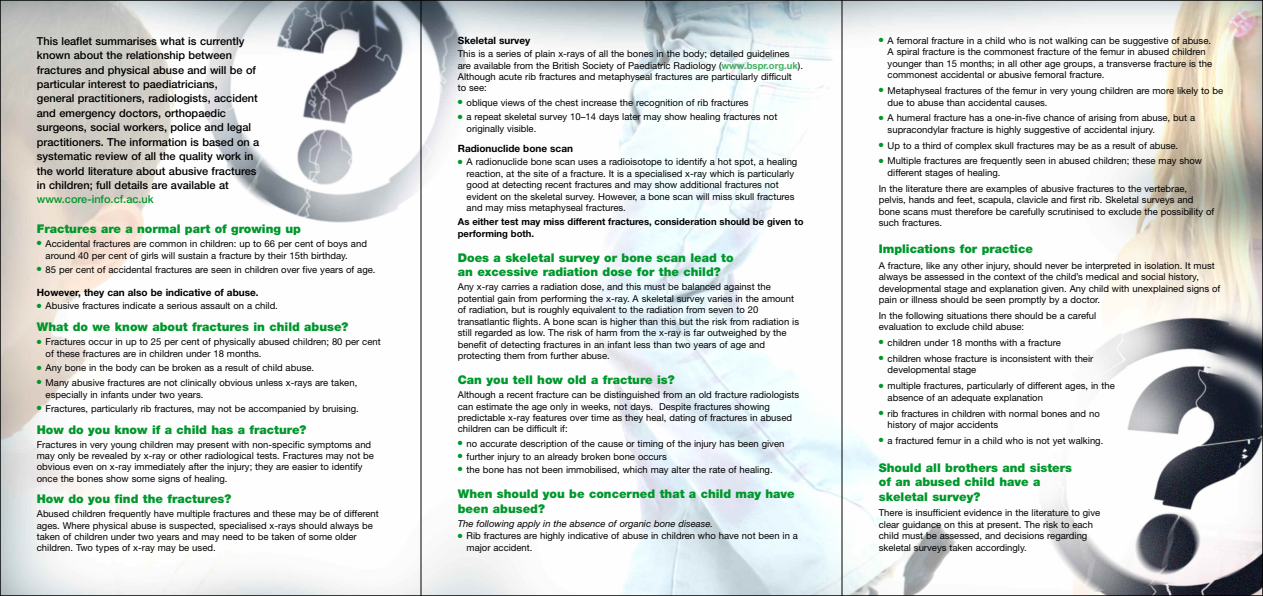
<style>
.page{position:relative;width:1263px;height:596px;background:#fff}
.page>*{position:absolute;margin:0;border:0;box-sizing:border-box;transform-origin:0 0}
.t1{font:900 12px/14.4px "Helvetica Neue";color:#00972b}
.t2{font:500 11px/14.4px "Helvetica Neue";color:#000}
.t3{font:500 11px "Helvetica Neue";color:#00972b}
.t4{font:700 10px "Helvetica Neue";color:#000}
.t5{font:9.5px/11.4px "Helvetica Neue";color:#000}
.t6{font:700 9.5px/11.4px "Helvetica Neue";color:#000}
.t7{font:italic 9.5px "Helvetica Neue";color:#000}
.s1{font-weight:700;color:#40b160}
</style>
<div class="page">
<img style="left:2px;top:2px;width:1259px;height:591px">
<hr style="left:421px;top:0;width:1px;height:595px;background:#000">
<hr style="left:842px;top:0;width:1px;height:595px;background:#000">
<p class="t2" style="left:37px;top:35px;width:224px">This leaflet summarises what is currently known about the relationship between fractures and physical abuse and will be of particular interest to paediatricians,<br>general practitioners, radiologists, accident and emergency doctors, orthopaedic surgeons, social workers, police and legal practitioners. The information is based on a systematic review of all the quality work in the world literature about abusive fractures in children; full details are available at</p>
<p class="t3" style="left:37px;top:195px;width:118px">www.core-info.cf.ac.uk</p>
<p class="t1" style="left:37px;top:222px;width:266px">Fractures are a normal part of growing up</p>
<p class="t5" style="left:46px;top:238px;width:323px;line-height:11.7px;text-indent:-9px"><sup>●</sup> Accidental fractures are common in children: up to 66 per cent of boys and around 40 per cent of girls will sustain a fracture by their 15th birthday.</p>
<p class="t5" style="left:37px;top:264px;width:340px"><sup>●</sup> 85 per cent of accidental fractures are seen in children over five years of age.</p>
<p class="t4" style="left:37px;top:289px;width:223px">However, they can also be indicative of abuse.</p>
<p class="t5" style="left:37px;top:301px;width:243px"><sup>●</sup> Abusive fractures indicate a serious assault on a child.</p>
<p class="t1" style="left:37px;top:321px;width:313px">What do we know about fractures in child abuse?</p>
<p class="t5" style="left:46px;top:337px;width:337px;line-height:11.7px;text-indent:-9px"><sup>●</sup> Fractures occur in up to 25 per cent of physically abused children; 80 per cent of these fractures are in children under 18 months.</p>
<p class="t5" style="left:37px;top:363px;width:279px"><sup>●</sup> Any bone in the body can be broken as a result of child abuse.</p>
<p class="t5" style="left:46px;top:377px;width:313px;line-height:11.7px;text-indent:-9px"><sup>●</sup> Many abusive fractures are not clinically obvious unless x-rays are taken, especially in infants under two years.</p>
<p class="t5" style="left:37px;top:403px;width:323px"><sup>●</sup> Fractures, particularly rib fractures, may not be accompanied by bruising.</p>
<p class="t1" style="left:37px;top:423px;width:271px">How do you know if a child has a fracture?</p>
<p class="t5" style="left:37px;top:439px;width:339px">Fractures in very young children may present with non-specific symptoms and may only be revealed by x-ray or other radiological tests. Fractures may not be obvious even on x-ray immediately after the injury; they are easier to identify once the bones show some signs of healing.</p>
<p class="t1" style="left:37px;top:492px;width:196px">How do you find the fractures?</p>
<p class="t5" style="left:37px;top:508px;width:343px">Abused children frequently have multiple fractures and these may be of different ages. Where physical abuse is suspected, specialised x-rays should always be taken of children under two years and may need to be taken of some older children. Two types of x-ray may be used.</p>
<p class="t4" style="left:458px;top:37px;width:74px">Skeletal survey</p>
<p class="t5" style="left:458px;top:49px;width:347px">This is a series of plain x-rays of all the bones in the body; detailed guidelines are available from the British Society of Paediatric Radiology (<span class="s1">www.bspr.org.uk</span>).<br>Although acute rib fractures and metaphyseal fractures are particularly difficult<br>to see:</p>
<p class="t5" style="left:458px;top:97px;width:292px"><sup>●</sup> oblique views of the chest increase the recognition of rib fractures</p>
<p class="t5" style="left:467px;top:112px;width:312px;line-height:11.7px;text-indent:-9px"><sup>●</sup> a repeat skeletal survey 10–14 days later may show healing fractures not originally visible.</p>
<p class="t4" style="left:458px;top:145px;width:117px">Radionuclide bone scan</p>
<p class="t5" style="left:467px;top:157px;width:332px;text-indent:-9px"><sup>●</sup> A radionuclide bone scan uses a radioisotope to identify a hot spot, a healing reaction, at the site of a fracture. It is a specialised x-ray which is particularly good at detecting recent fractures and may show additional fractures not evident on the skeletal survey. However, a bone scan will miss skull fractures and may miss metaphyseal fractures.</p>
<p class="t6" style="left:458px;top:217px;width:347px">As either test may miss different fractures, consideration should be given to performing both.</p>
<p class="t1" style="left:458px;top:251px;width:277px">Does a skeletal survey or bone scan lead to an excessive radiation dose for the child?</p>
<p class="t5" style="left:458px;top:282px;width:343px">Any x-ray carries a radiation dose, and this must be balanced against the potential gain from performing the x-ray. A skeletal survey varies in the amount of radiation, but is roughly equivalent to the radiation from seven to 20 transatlantic flights. A bone scan is higher than this but the risk from radiation is still regarded as low. The risk of harm from the x-ray is far outweighed by the benefit of detecting fractures in an infant less than two years of age and protecting them from further abuse.</p>
<p class="t1" style="left:458px;top:373px;width:218px">Can you tell how old a fracture is?</p>
<p class="t5" style="left:458px;top:389px;width:343px">Although a recent fracture can be distinguished from an old fracture radiologists can estimate the age only in weeks, not days. Despite fractures showing predictable x-ray features over time as they heal, dating of fractures in abused children can be difficult if:</p>
<p class="t5" style="left:458px;top:438px;width:328px"><sup>●</sup> no accurate description of the cause or timing of the injury has been given</p>
<p class="t5" style="left:458px;top:451px;width:210px"><sup>●</sup> further injury to an already broken bone occurs</p>
<p class="t5" style="left:458px;top:464px;width:316px"><sup>●</sup> the bone has not been immobilised, which may alter the rate of healing.</p>
<p class="t1" style="left:458px;top:487px;width:338px">When should you be concerned that a child may have been abused?</p>
<p class="t7" style="left:458px;top:519px;width:257px">The following apply in the absence of organic bone disease.</p>
<p class="t5" style="left:467px;top:530px;width:333px;line-height:11.7px;text-indent:-9px"><sup>●</sup> Rib fractures are highly indicative of abuse in children who have not been in a major accident.</p>
<p class="t5" style="left:888px;top:35px;width:326px;text-indent:-9px"><sup>●</sup> A femoral fracture in a child who is not walking can be suggestive of abuse.<br>A spiral fracture is the commonest fracture of the femur in abused children younger than 15 months; in all other age groups, a transverse fracture is the commonest accidental or abusive femoral fracture.</p>
<p class="t5" style="left:888px;top:85px;width:337px;line-height:11.7px;text-indent:-9px"><sup>●</sup> Metaphyseal fractures of the femur in very young children are more likely to be due to abuse than accidental causes.</p>
<p class="t5" style="left:888px;top:113px;width:309px;line-height:11.7px;text-indent:-9px"><sup>●</sup> A humeral fracture has a one-in-five chance of arising from abuse, but a supracondylar fracture is highly suggestive of accidental injury.</p>
<p class="t5" style="left:879px;top:140px;width:301px"><sup>●</sup> Up to a third of complex skull fractures may be as a result of abuse.</p>
<p class="t5" style="left:888px;top:156px;width:316px;line-height:11.7px;text-indent:-9px"><sup>●</sup> Multiple fractures are frequently seen in abused children; these may show different stages of healing.</p>
<p class="t5" style="left:879px;top:183px;width:337px">In the literature there are examples of abusive fractures to the vertebrae, pelvis, hands and feet, scapula, clavicle and first rib. Skeletal surveys and bone scans must therefore be carefully scrutinised to exclude the possibility of such fractures.</p>
<p class="t1" style="left:879px;top:243px;width:156px">Implications for practice</p>
<p class="t5" style="left:879px;top:260px;width:343px">A fracture, like any other injury, should never be interpreted in isolation. It must always be assessed in the context of the child’s medical and social history, developmental stage and explanation given. Any child with unexplained signs of pain or illness should be seen promptly by a doctor.</p>
<p class="t5" style="left:879px;top:310px;width:219px">In the following situations there should be a careful evaluation to exclude child abuse:</p>
<p class="t5" style="left:879px;top:337px;width:183px"><sup>●</sup> children under 18 months with a fracture</p>
<p class="t5" style="left:888px;top:353px;width:207px;line-height:11.7px;text-indent:-9px"><sup>●</sup> children whose fracture is inconsistent with their developmental stage</p>
<p class="t5" style="left:888px;top:380px;width:229px;line-height:11.7px;text-indent:-9px"><sup>●</sup> multiple fractures, particularly of different ages, in the absence of an adequate explanation</p>
<p class="t5" style="left:888px;top:408px;width:214px;line-height:11.7px;text-indent:-9px"><sup>●</sup> rib fractures in children with normal bones and no history of major accidents</p>
<p class="t5" style="left:879px;top:435px;width:226px"><sup>●</sup> a fractured femur in a child who is not yet walking.</p>
<p class="t1" style="left:879px;top:461px;width:195px">Should all brothers and sisters of an abused child have a skeletal survey?</p>
<p class="t5" style="left:879px;top:508px;width:223px">There is insufficient evidence in the literature to give clear guidance on this at present. The risk to each child must be assessed, and decisions regarding skeletal surveys taken accordingly.</p>
</div>
